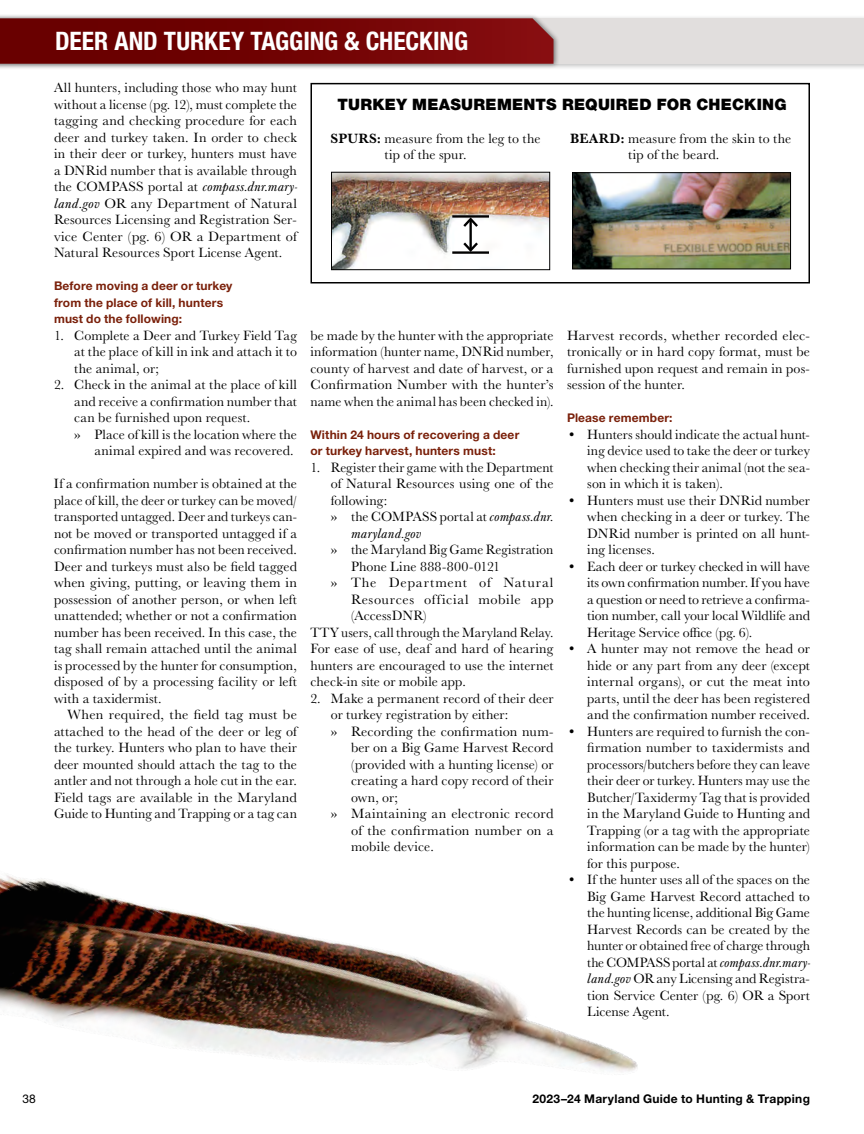
<style>
.page{position:relative;width:864px;height:1134px;background:#fff}
.page>*{position:absolute;margin:0;border:0;box-sizing:border-box;transform-origin:0 0}
.t1{font:700 condensed 25.5px "Helvetica Neue LT Std";letter-spacing:-.005em;color:#fff}
.t2{font:900 15.75px "Helvetica Neue LT Std";letter-spacing:.02em;color:#000}
.t3{font:13.8px/16.5px "Baskerville URW";letter-spacing:.01em;color:#000;text-align:justify}
.t4{font:13.8px "Baskerville URW";letter-spacing:.04em;color:#000}
.t5{font:13.8px "Baskerville URW";letter-spacing:.06em;color:#000}
.t6{font:italic 13.8px "Baskerville URW";letter-spacing:.01em;color:#000}
.t7{font:700 12px/16.5px "Helvetica Neue LT Std";letter-spacing:.015em;color:#7a200a}
.t8{font:700 12px "Helvetica Neue LT Std";letter-spacing:.025em;color:#000}
.t9{font:12px "Helvetica Neue LT Std";color:#000}
.s1{font-style:italic}
.s2{font-weight:700}
</style>
<div class="page">
<img style="left:0;top:875px;width:638px;height:197px">
<div style="left:0;top:15px;width:864px;height:55px;background:#000;opacity:.25"></div>
<div style="left:0;top:18px;width:864px;height:46px;background:#e1dedd"></div>
<div style="left:0;top:13px;width:560px;height:56px;background:#000;opacity:.5"></div>
<svg style="left:0;top:18px;width:554px;height:46px;background:#740708"></svg>
<img style="left:333px;top:174px;width:215px;height:94px">
<div style="left:331px;top:172px;width:219px;height:98px;border:1px solid #000"></div>
<hr style="left:452px;top:215px;width:37px;height:3px;background:#000">
<hr style="left:452px;top:251px;width:37px;height:3px;background:#000">
<hr style="left:469px;top:219px;width:3px;height:31px;background:#000">
<svg style="left:461px;top:217px;width:19px;height:12px"></svg>
<svg style="left:461px;top:240px;width:19px;height:14px"></svg>
<img style="left:574px;top:174px;width:215px;height:93px">
<div style="left:572px;top:172px;width:219px;height:97px;border:1px solid #000"></div>
<div style="left:310px;top:83px;width:500px;height:201px;border:2px solid #000"></div>
<h1 class="t1" style="left:55px;top:25px;width:414px">DEER AND TURKEY TAGGING &amp; CHECKING</h1>
<p class="t3" style="left:54px;top:79px;width:245px">All hunters, including those who may hunt without a license (pg. 12), must complete the tagging and checking procedure for each deer and turkey taken. In order to check in their deer or turkey, hunters must have a DNRid number that is available through the COMPASS portal at <span class="s1">compass.dnr.mary&shy;land.gov</span> OR any Department of Natural Resources Licensing and Registration Ser&shy;vice Center (pg. 6) OR a Department of Natural Resources Sport License Agent.</p>
<p class="t7" style="left:54px;top:277px;width:180px">Before moving a deer or turkey from the place of kill, hunters must do the following:</p>
<p class="t3" style="left:74px;top:326px;width:224px;text-indent:-20px">1. Complete a Deer and Turkey Field Tag at the place of kill in ink and attach it to the animal, or;</p>
<p class="t3" style="left:54px;top:376px;width:245px">2. Check in the animal at the place of kill</p>
<p class="t3" style="left:74px;top:392px;width:224px">and receive a confirmation number that</p>
<p class="t3" style="left:74px;top:409px;width:178px">can be furnished upon request.</p>
<p class="t3" style="left:74px;top:425px;width:224px">» Place of kill is the location where the</p>
<p class="t3" style="left:94px;top:442px;width:201px">animal expired and was recovered.</p>
<p class="t3" style="left:54px;top:475px;width:245px">If a confirmation number is obtained at the place of kill, the deer or turkey can be moved/ transported untagged. Deer and turkeys can&shy;not be moved or transported untagged if a confirmation number has not been received.<br>Deer and turkeys must also be field tagged when giving, putting, or leaving them in possession of another person, or when left unattended; whether or not a confirmation number has been received. In this case, the tag shall remain attached until the animal is processed by the hunter for consumption, disposed of by a processing facility or left with a taxidermist.</p>
<p class="t3" style="left:54px;top:706px;width:245px;text-indent:14px">When required, the field tag must be attached to the head of the deer or leg of the turkey. Hunters who plan to have their deer mounted should attach the tag to the antler and not through a hole cut in the ear.<br>Field tags are available in the Maryland Guide to Hunting and Trapping or a tag can</p>
<p class="t2" style="left:338px;top:95px;width:451px">TURKEY MEASUREMENTS REQUIRED FOR CHECKING</p>
<p class="t3" style="left:385px;top:130px;width:157px;text-indent:-54px"><span class="s2">SPURS:</span> measure from the leg to the tip of the spur.</p>
<p class="t3" style="left:628px;top:130px;width:164px;text-indent:-58px"><span class="s2">BEARD:</span> measure from the skin to the tip of the beard.</p>
<p class="t3" style="left:310px;top:326px;width:245px">be made by the hunter with the appropriate information (hunter name, DNRid number, county of harvest and date of harvest, or a Confirmation Number with the hunter’s name when the animal has been checked in).</p>
<p class="t7" style="left:310px;top:426px;width:210px">Within 24 hours of recovering a deer or turkey harvest, hunters must:</p>
<p class="t3" style="left:310px;top:458px;width:244px">1. Register their game with the Department</p>
<p class="t3" style="left:331px;top:475px;width:224px">of Natural Resources using one of the</p>
<p class="t3" style="left:331px;top:491px;width:58px">following:</p>
<p class="t3" style="left:331px;top:508px;width:224px">» the COMPASS portal at <span class="s1">compass.dnr.</span></p>
<p class="t6" style="left:351px;top:525px;width:72px">maryland.gov</p>
<p class="t3" style="left:331px;top:541px;width:224px">» the Maryland Big Game Registration</p>
<p class="t3" style="left:351px;top:557px;width:151px">Phone Line 888-800-0121</p>
<p class="t5" style="left:331px;top:573px;width:224px">» The Department of Natural</p>
<p class="t4" style="left:351px;top:590px;width:204px">Resources official mobile app</p>
<p class="t3" style="left:351px;top:607px;width:77px">(AccessDNR)</p>
<p class="t3" style="left:310px;top:623px;width:244px">TTY users, call through the Maryland Relay.</p>
<p class="t3" style="left:310px;top:640px;width:245px">For ease of use, deaf and hard of hearing</p>
<p class="t3" style="left:310px;top:656px;width:245px">hunters are encouraged to use the internet</p>
<p class="t3" style="left:310px;top:673px;width:157px">check-in site or mobile app.</p>
<p class="t3" style="left:310px;top:689px;width:245px">2. Make a permanent record of their deer</p>
<p class="t3" style="left:331px;top:706px;width:179px">or turkey registration by either:</p>
<p class="t3" style="left:331px;top:722px;width:224px">» Recording the confirmation num-</p>
<p class="t3" style="left:351px;top:739px;width:204px">ber on a Big Game Harvest Record</p>
<p class="t3" style="left:351px;top:755px;width:204px">(provided with a hunting license) or</p>
<p class="t3" style="left:351px;top:772px;width:204px">creating a hard copy record of their</p>
<p class="t3" style="left:351px;top:788px;width:49px">own, or;</p>
<p class="t3" style="left:331px;top:805px;width:224px">» Maintaining an electronic record</p>
<p class="t3" style="left:351px;top:821px;width:204px">of the confirmation number on a</p>
<p class="t3" style="left:351px;top:838px;width:84px">mobile device.</p>
<p class="t3" style="left:567px;top:326px;width:245px">Harvest records, whether recorded elec&shy;tronically or in hard copy format, must be furnished upon request and remain in pos&shy;session of the hunter.</p>
<p class="t7" style="left:567px;top:409px;width:107px">Please remember:</p>
<p class="t3" style="left:587px;top:425px;width:224px;text-indent:-20px">• Hunters should indicate the actual hunt&shy;ing device used to take the deer or turkey when checking their animal (not the sea&shy;son in which it is taken).</p>
<p class="t3" style="left:587px;top:491px;width:224px;text-indent:-20px">• Hunters must use their DNRid number when checking in a deer or turkey. The DNRid number is printed on all hunt&shy;ing licenses.</p>
<p class="t3" style="left:587px;top:557px;width:224px;text-indent:-20px">• Each deer or turkey checked in will have its own confirmation number. If you have a question or need to retrieve a confirma&shy;tion number, call your local Wildlife and Heritage Service office (pg. 6).</p>
<p class="t3" style="left:587px;top:640px;width:224px;text-indent:-20px">• A hunter may not remove the head or hide or any part from any deer (except internal organs), or cut the meat into parts, until the deer has been registered and the confirmation number received.</p>
<p class="t3" style="left:587px;top:722px;width:224px;text-indent:-20px">• Hunters are required to furnish the con&shy;firmation number to taxidermists and processors/butchers before they can leave their deer or turkey. Hunters may use the Butcher/Taxidermy Tag that is provided in the Maryland Guide to Hunting and Trapping (or a tag with the appropriate information can be made by the hunter) for this purpose.</p>
<p class="t3" style="left:587px;top:871px;width:224px;text-indent:-20px">• If the hunter uses all of the spaces on the Big Game Harvest Record attached to the hunting license, additional Big Game Harvest Records can be created by the hunter or obtained free of charge through the COMPASS portal at <span class="s1">compass.dnr.mary&shy;land.gov</span> OR any Licensing and Registra&shy;tion Service Center (pg. 6) OR a Sport License Agent.</p>
<p class="t9" style="left:22px;top:1092px;width:15px">38</p>
<p class="t8" style="left:532px;top:1091px;width:279px">2023–24 Maryland Guide to Hunting &amp; Trapping</p>
</div>
